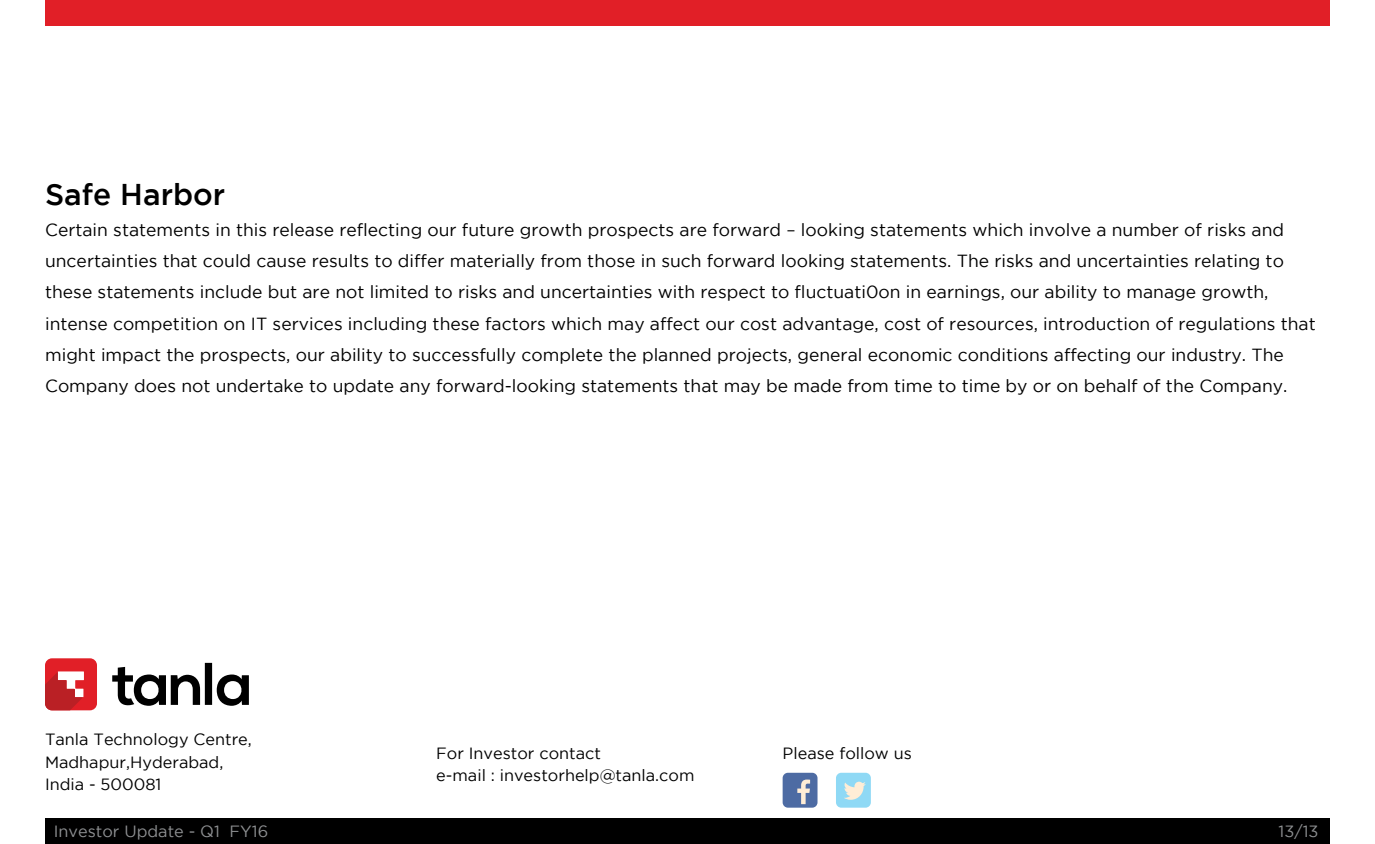
<style>
.page{position:relative;width:1375px;height:844px;background:#fff}
.page>*{position:absolute;margin:0;border:0;box-sizing:border-box;transform-origin:0 0}
.t1{font:500 30px "Gotham";color:#000}
.t2{font:17.5px/31.2px "Gotham";color:#000}
.t3{font:16.25px/22.5px "Gotham";color:#000}
.t4{font:16.25px "Gotham";color:#8e9092}
</style>
<div class="page">
<div style="left:45px;top:0;width:1285px;height:25px;background:#e11f27"></div>
<div style="left:45px;top:819px;width:1285px;height:25px;background:#000"></div>
<svg style="left:45px;top:658px;width:52px;height:52px"></svg>
<svg style="left:112px;top:663px;width:137px;height:43px"></svg>
<div style="left:783px;top:773px;width:35px;height:34px;background:#4d6ba3;border-radius:5px"></div>
<svg style="left:797px;top:779px;width:13px;height:25px"></svg>
<div style="left:836px;top:773px;width:35px;height:34px;background:#8fd9f5;border-radius:5px"></div>
<svg style="left:844px;top:781px;width:22px;height:19px"></svg>
<h1 class="t1" style="left:45px;top:177px;width:182px">Safe Harbor</h1>
<p class="t2" style="left:45px;top:214px;width:1272px">Certain statements in this release reflecting our future growth prospects are forward – looking statements which involve a number of risks and uncertainties that could cause results to differ materially from those in such forward looking statements. The risks and uncertainties relating to these statements include but are not limited to risks and uncertainties with respect to fluctuati0on in earnings, our ability to manage growth, intense competition on IT services including these factors which may affect our cost advantage, cost of resources, introduction of regulations that might impact the prospects, our ability to successfully complete the planned projects, general economic conditions affecting our industry. The Company does not undertake to update any forward-looking statements that may be made from time to time by or on behalf of the Company.</p>
<p class="t3" style="left:45px;top:728px;width:208px">Tanla Technology Centre,<br>Madhapur,Hyderabad,<br>India - 500081</p>
<p class="t3" style="left:436px;top:741px;width:260px">For Investor contact<br>e-mail : investorhelp@tanla.com</p>
<p class="t3" style="left:783px;top:741px;width:131px">Please follow us</p>
<p class="t4" style="left:54px;top:822px;width:216px">Investor Update - Q1 FY16</p>
<p class="t4" style="left:1279px;top:822px;width:41px">13/13</p>
</div>
